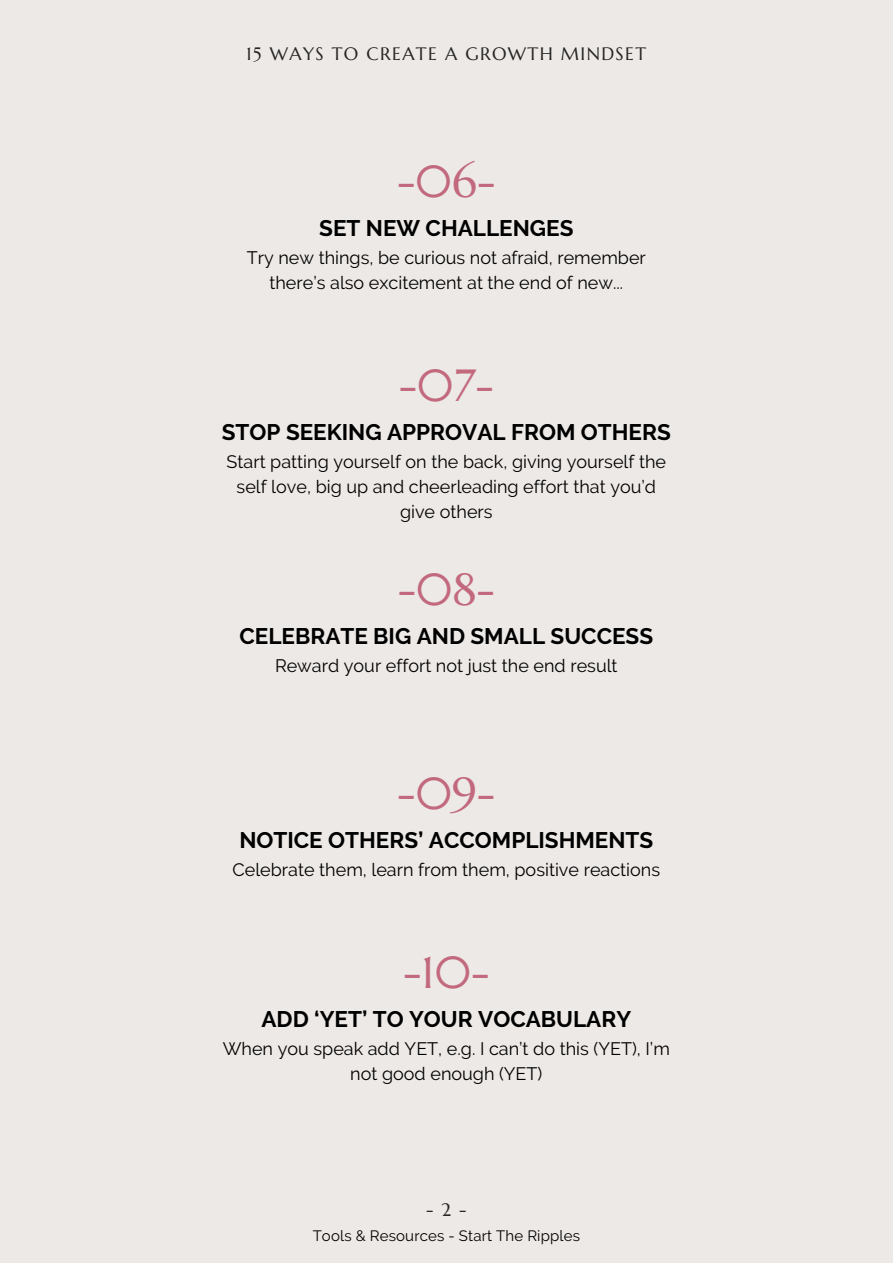
<style>
.page{position:relative;width:893px;height:1264px;background:#fff}
.page>*{position:absolute;margin:0;border:0;box-sizing:border-box;transform-origin:0 0}
.t1{font:45px "Marcellus";color:#c2697e}
.t2{font:700 22.5px "Raleway";color:#000}
.t3{font:18px/24.8px "Raleway";color:#000;text-align:center}
.t4{font:18px "Marcellus";letter-spacing:.075em;color:#262626}
.t5{font:15px "Raleway";letter-spacing:.01em;color:#000}
</style>
<div class="page">
<div style="left:0;top:0;width:892px;height:1262px;background:#ede9e6"></div>
<p class="t4" style="left:246px;top:43px;width:401px">15 WAYS TO CREATE A GROWTH MINDSET</p>
<h1 class="t1" style="left:397px;top:153px;width:100px">-06-</h1>
<p class="t2" style="left:319px;top:215px;width:256px">SET NEW CHALLENGES</p>
<p class="t3" style="left:247px;top:246px;width:400px">Try new things, be curious not afraid, remember there’s also excitement at the end of new...</p>
<h1 class="t1" style="left:399px;top:357px;width:97px">-07-</h1>
<p class="t2" style="left:222px;top:419px;width:450px">STOP SEEKING APPROVAL FROM OTHERS</p>
<p class="t3" style="left:226px;top:449px;width:441px">Start patting yourself on the back, giving yourself the self love, big up and cheerleading effort that you’d give others</p>
<h1 class="t1" style="left:397px;top:561px;width:99px">-08-</h1>
<p class="t2" style="left:239px;top:623px;width:415px">CELEBRATE BIG AND SMALL SUCCESS</p>
<p class="t3" style="left:275px;top:653px;width:344px">Reward your effort not just the end result</p>
<h1 class="t1" style="left:397px;top:765px;width:100px">-09-</h1>
<p class="t2" style="left:239px;top:827px;width:415px">NOTICE OTHERS’ ACCOMPLISHMENTS</p>
<p class="t3" style="left:232px;top:857px;width:429px">Celebrate them, learn from them, positive reactions</p>
<h1 class="t1" style="left:403px;top:944px;width:88px">-10-</h1>
<p class="t2" style="left:261px;top:1005px;width:371px">ADD ‘YET’ TO YOUR VOCABULARY</p>
<p class="t3" style="left:223px;top:1036px;width:448px">When you speak add YET, e.g. I can’t do this (YET), I’m not good enough (YET)</p>
<p class="t4" style="left:426px;top:1197px;width:42px">-2-</p>
<p class="t5" style="left:313px;top:1227px;width:269px">Tools &amp; Resources - Start The Ripples</p>
</div>
